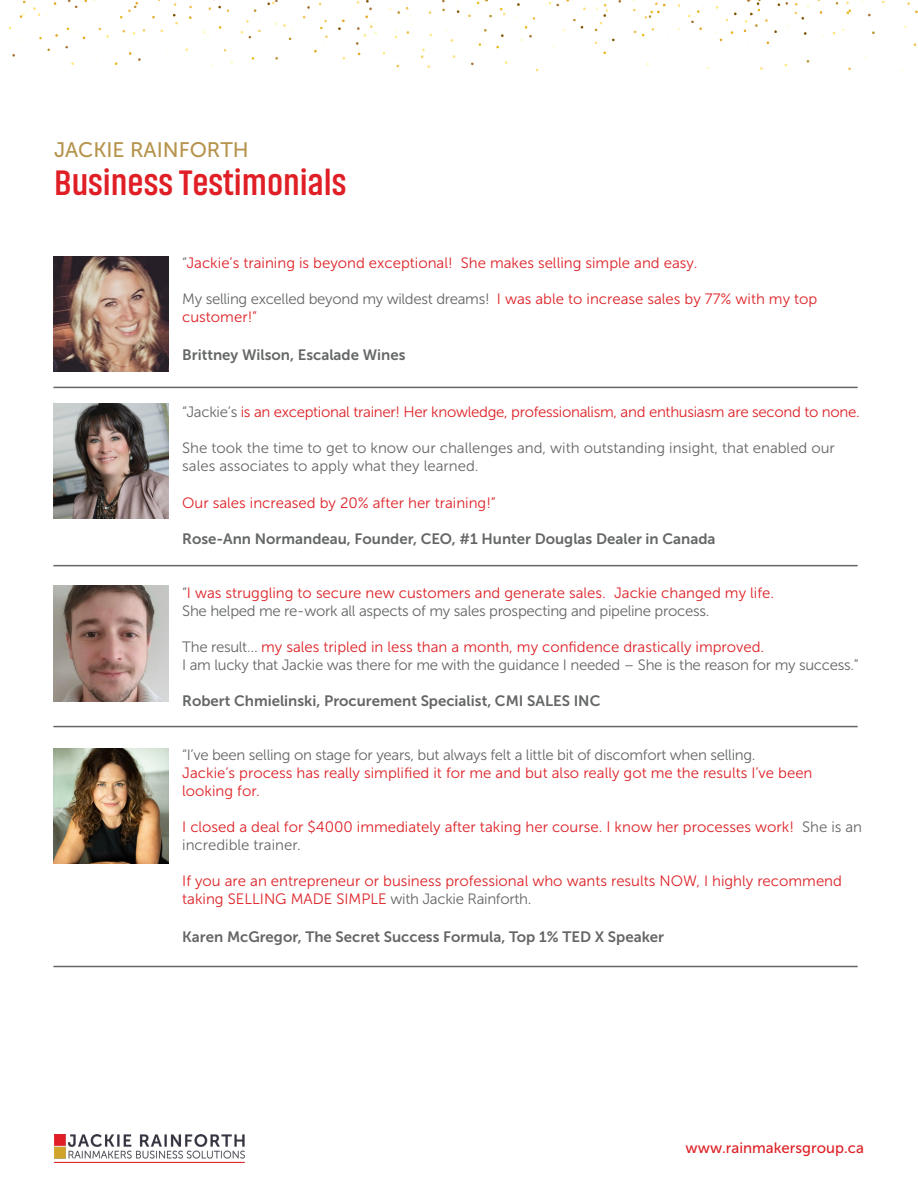
<style>
.page{position:relative;width:918px;height:1188px;background:#fff}
.page>*{position:absolute;margin:0;border:0;box-sizing:border-box;transform-origin:0 0}
.t1{font:700 36px "Akhand";color:#e01e25}
.t2{font:21px "Museo Sans 500";color:#b6944d}
.t3{font:15px/18px "Museo Sans 300";color:#de2227}
.t4{font:15px "Museo Sans 300";letter-spacing:-.02em;color:#656666}
.t5{font:15px "Museo Sans 700";color:#656666}
.t6{font:15px/18px "Museo Sans 300";color:#656666}
.t7{font:15px "Museo Sans 300";letter-spacing:-.02em;color:#de2227}
.t8{font:15px "Museo Sans 500";color:#de2227}
.s1{color:#656666}
</style>
<div class="page">
<img style="left:8px;top:0;width:910px;height:72px">
<img style="left:53px;top:256px;width:116px;height:116px">
<img style="left:53px;top:403px;width:116px;height:115px">
<img style="left:53px;top:586px;width:116px;height:115px">
<img style="left:53px;top:748px;width:116px;height:116px">
<hr style="left:53px;top:387px;width:805px;height:1px;background:#656666">
<hr style="left:53px;top:565px;width:805px;height:1px;background:#656666">
<hr style="left:53px;top:726px;width:805px;height:1px;background:#656666">
<hr style="left:53px;top:966px;width:805px;height:1px;background:#656666">
<img style="left:54px;top:1134px;width:191px;height:29px">
<p class="t2" style="left:54px;top:138px;width:196px">JACKIE RAINFORTH</p>
<p class="t1" style="left:54px;top:163px;width:294px">Business Testimonials</p>
<p class="t3" style="left:182px;top:254px;width:517px"><span class="s1">“</span>Jackie’s training is beyond exceptional! She makes selling simple and easy.</p>
<p class="t3" style="left:182px;top:290px;width:637px"><span class="s1">My selling excelled beyond my wildest dreams!</span> I was able to increase sales by 77% with my top customer!”</p>
<p class="t5" style="left:182px;top:346px;width:225px">Brittney Wilson, Escalade Wines</p>
<p class="t7" style="left:182px;top:403px;width:679px"><span class="s1">“Jackie’s</span> is an exceptional trainer! Her knowledge, professionalism, and enthusiasm are second to none.</p>
<p class="t6" style="left:182px;top:439px;width:654px">She took the time to get to know our challenges and, with outstanding insight, that enabled our sales associates to apply what they learned.</p>
<p class="t3" style="left:182px;top:494px;width:315px">Our sales increased by 20% after her training!”</p>
<p class="t5" style="left:182px;top:531px;width:535px">Rose-Ann Normandeau, Founder, CEO, #1 Hunter Douglas Dealer in Canada</p>
<p class="t3" style="left:182px;top:584px;width:593px"><span class="s1">“</span>I was struggling to secure new customers and generate sales. Jackie changed my life.</p>
<p class="t4" style="left:182px;top:603px;width:529px">She helped me re-work all aspects of my sales prospecting and pipeline process.</p>
<p class="t3" style="left:182px;top:638px;width:584px"><span class="s1">The result…</span> my sales tripled in less than a month, my confidence drastically improved.</p>
<p class="t4" style="left:182px;top:657px;width:678px">I am lucky that Jackie was there for me with the guidance I needed – She is the reason for my success.”</p>
<p class="t5" style="left:182px;top:693px;width:420px">Robert Chmielinski, Procurement Specialist, CMI SALES INC</p>
<p class="t4" style="left:182px;top:747px;width:575px">“I’ve been selling on stage for years, but always felt a little bit of discomfort when selling.</p>
<p class="t3" style="left:182px;top:764px;width:632px">Jackie’s process has really simplified it for me and but also really got me the results I’ve been looking for.</p>
<p class="t3" style="left:182px;top:818px;width:681px">I closed a deal for $4000 immediately after taking her course. I know her processes work! <span class="s1">She is an incredible trainer.</span></p>
<p class="t3" style="left:182px;top:872px;width:661px">If you are an entrepreneur or business professional who wants results NOW, I highly recommend taking SELLING MADE SIMPLE <span class="s1">with Jackie Rainforth.</span></p>
<p class="t5" style="left:182px;top:929px;width:483px">Karen McGregor, The Secret Success Formula, Top 1% TED X Speaker</p>
<p class="t8" style="left:686px;top:1140px;width:180px">www.rainmakersgroup.ca</p>
</div>
